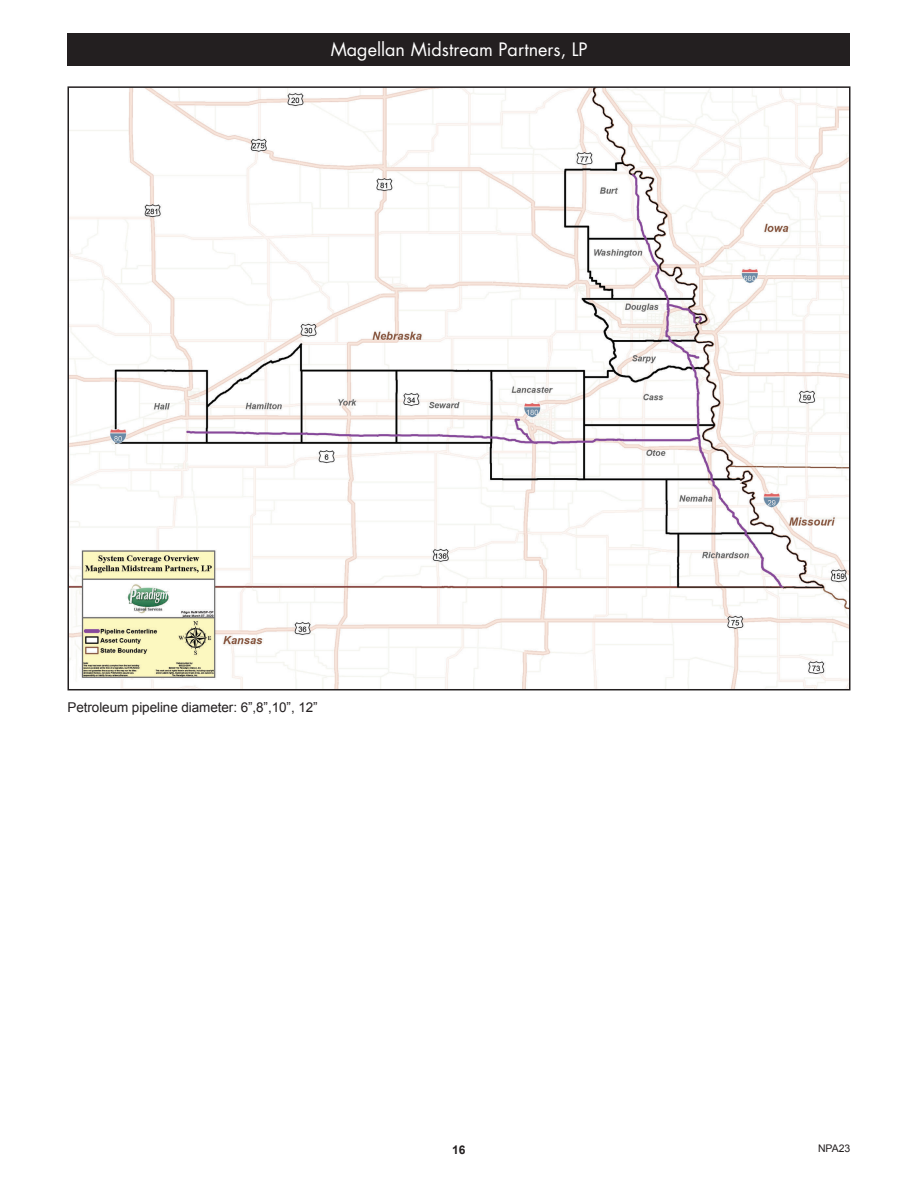
<style>
.page{position:relative;width:918px;height:1188px;background:#fff}
.page>*{position:absolute;margin:0;border:0;box-sizing:border-box;transform-origin:0 0}
.t1{font:18px "Futura";color:#fff}
.t2{font:13.5px "Arial";letter-spacing:-.005em;color:#231f20}
.t3{font:700 12px "Arial";color:#231f20}
.t4{font:10.5px "Arial";color:#231f20}
</style>
<div class="page">
<div style="left:68px;top:34px;width:782px;height:32px;background:#231f20"></div>
<img style="left:71px;top:89px;width:776px;height:598px">
<p class="t1" style="left:331px;top:38px;width:258px">Magellan Midstream Partners, LP</p>
<p class="t2" style="left:68px;top:698px;width:252px">Petroleum pipeline diameter: 6”,8”,10”, 12”</p>
<p class="t3" style="left:452px;top:1141px;width:15px">16</p>
<p class="t4" style="left:818px;top:1142px;width:34px">NPA23</p>
</div>
